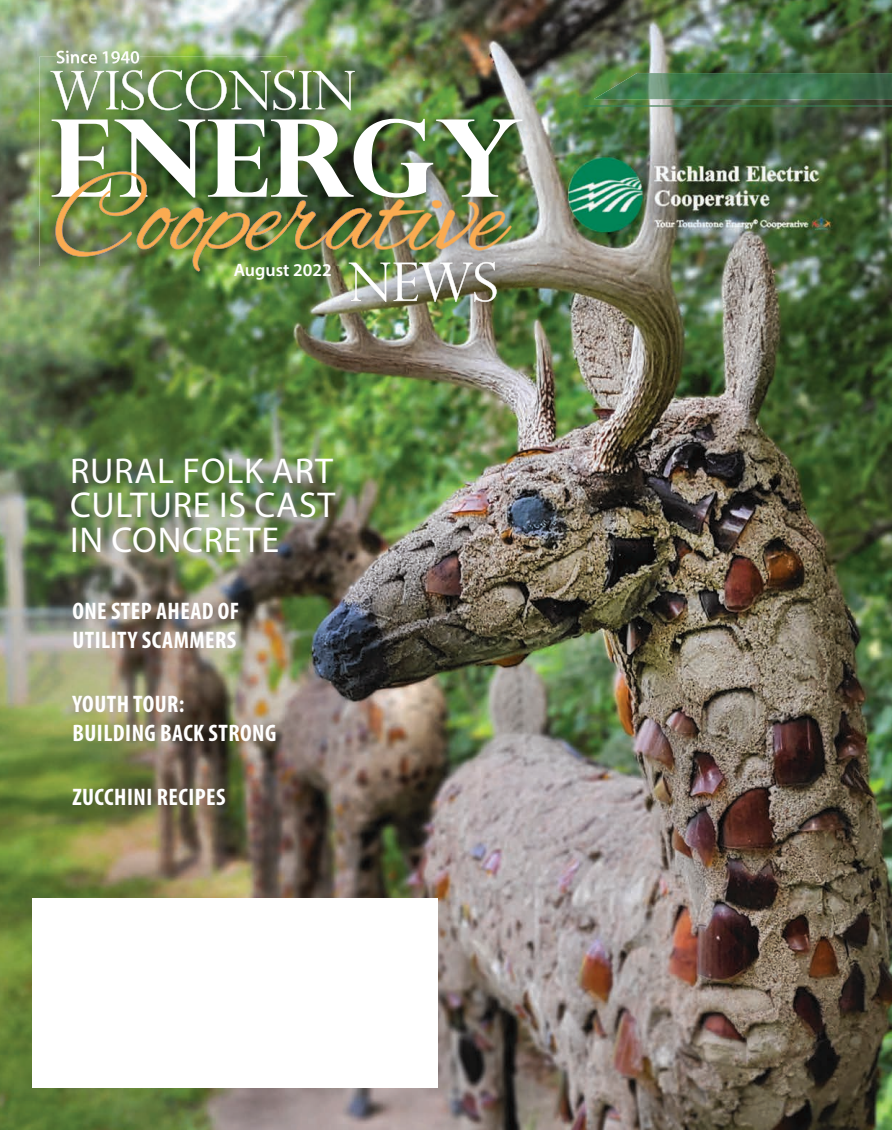
<style>
.page{position:relative;width:892px;height:1130px;background:#fff}
.page>*{position:absolute;margin:0;border:0;box-sizing:border-box;transform-origin:0 0}
.t1{font:36px/34.5px "Myriad Pro";letter-spacing:.02em;color:#fff;text-align:justify}
.t2{font:700 condensed 24px/28.5px "Myriad Pro";letter-spacing:.02em;color:#fff}
.t3{font:600 18px "Myriad Pro";color:#fff}
</style>
<div class="page">
<img style="left:0;top:0;width:891px;height:1130px">
<img style="left:39px;top:57px;width:498px;height:261px">
<img style="left:57px;top:57px;width:82px;height:7px">
<svg style="left:50px;top:70px;width:305px;height:40px;background:#809971"></svg>
<img style="left:52px;top:119px;width:470px;height:183px">
<div style="left:32px;top:899px;width:405px;height:189px;background:#fff"></div>
<img style="left:593px;top:73px;width:298px;height:26px">
<img style="left:584px;top:106px;width:307px;height:1px">
<p class="t3" style="left:56px;top:46px;width:85px">Since 1940</p>
<p class="t3" style="left:234px;top:258px;width:100px">August 2022</p>
<h1 class="t1" style="left:70px;top:453px;width:267px">RURAL FOLK ART CULTURE IS CAST IN CONCRETE</h1>
<p class="t2" style="left:72px;top:596px;width:168px">ONE STEP AHEAD OF<br>UTILITY SCAMMERS</p>
<p class="t2" style="left:72px;top:689px;width:206px">YOUTH TOUR:<br>BUILDING BACK STRONG</p>
<p class="t2" style="left:72px;top:782px;width:155px">ZUCCHINI RECIPES</p>
</div>
